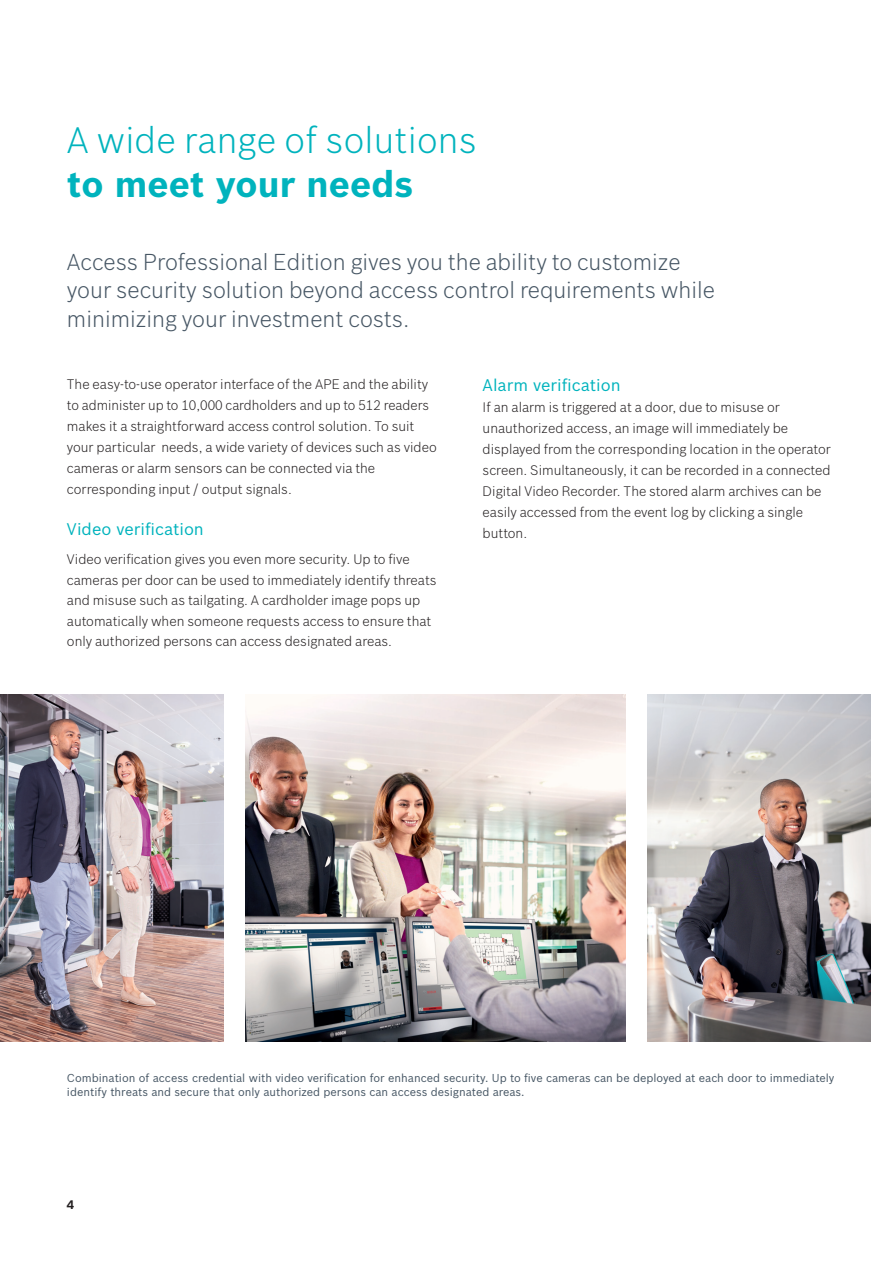
<style>
.page{position:relative;width:893px;height:1263px;background:#fff}
.page>*{position:absolute;margin:0;border:0;box-sizing:border-box;transform-origin:0 0}
.Intro_11_6_Pant__295{font:300 36px "Bosch Sans";letter-spacing:.005em;color:#00b3bd}
.Intro_11_6_Pant__295-2{font:700 36px "Bosch Sans";letter-spacing:.005em;color:#00b3bd}
.Copy_9_4_8{font:300 22.5px/28.5px "Bosch Sans";color:#465664}
.Copy_bold_9_4_8{font:16.5px "Bosch Sans";color:#00b3bd}
.Copy_bold_9_4_8-2{font:300 13.5px/21px "Bosch Sans";color:#231f20}
.t1{font:700 12px "Bosch Sans";color:#231f20}
.Copy_9_4_8-2{font:11.25px/13.5px "Bosch Sans";color:#465664}
</style>
<div class="page">
<img style="left:246px;top:695px;width:379px;height:347px">
<img style="left:0;top:695px;width:223px;height:347px">
<img style="left:647px;top:695px;width:224px;height:347px">
<p class="Intro_11_6_Pant__295" style="left:67px;top:115px;width:411px">A wide range of solutions</p>
<p class="Intro_11_6_Pant__295-2" style="left:67px;top:156px;width:348px">to meet your needs</p>
<p class="Copy_9_4_8" style="left:67px;top:246px;width:649px">Access Professional Edition gives you the ability to customize your security solution beyond access control requirements while minimizing your investment costs.</p>
<p class="Copy_bold_9_4_8-2" style="left:67px;top:373px;width:371px">The easy-to-use operator interface of the APE and the ability to administer up to 10,000 cardholders and up to 512 readers makes it a straightforward access control solution. To suit your particular needs, a wide variety of devices such as video cameras or alarm sensors can be connected via the corresponding input / output signals.</p>
<p class="Copy_bold_9_4_8" style="left:67px;top:517px;width:138px">Video verification</p>
<p class="Copy_bold_9_4_8-2" style="left:67px;top:548px;width:371px;line-height:20.4px">Video verification gives you even more security. Up to five cameras per door can be used to immediately identify threats and misuse such as tailgating. A cardholder image pops up automatically when someone requests access to ensure that only authorized persons can access designated areas.</p>
<p class="Copy_bold_9_4_8" style="left:483px;top:373px;width:140px">Alarm verification</p>
<p class="Copy_bold_9_4_8-2" style="left:483px;top:396px;width:350px">If an alarm is triggered at a door, due to misuse or unauthorized access, an image will immediately be displayed from the corresponding location in the operator screen. Simultaneously, it can be recorded in a connected Digital Video Recorder. The stored alarm archives can be easily accessed from the event log by clicking a single button.</p>
<p class="Copy_9_4_8-2" style="left:67px;top:1070px;width:769px">Combination of access credential with video verification for enhanced security. Up to five cameras can be deployed at each door to immediately identify threats and secure that only authorized persons can access designated areas.</p>
<p class="t1" style="left:67px;top:1195px;width:9px">4</p>
</div>
